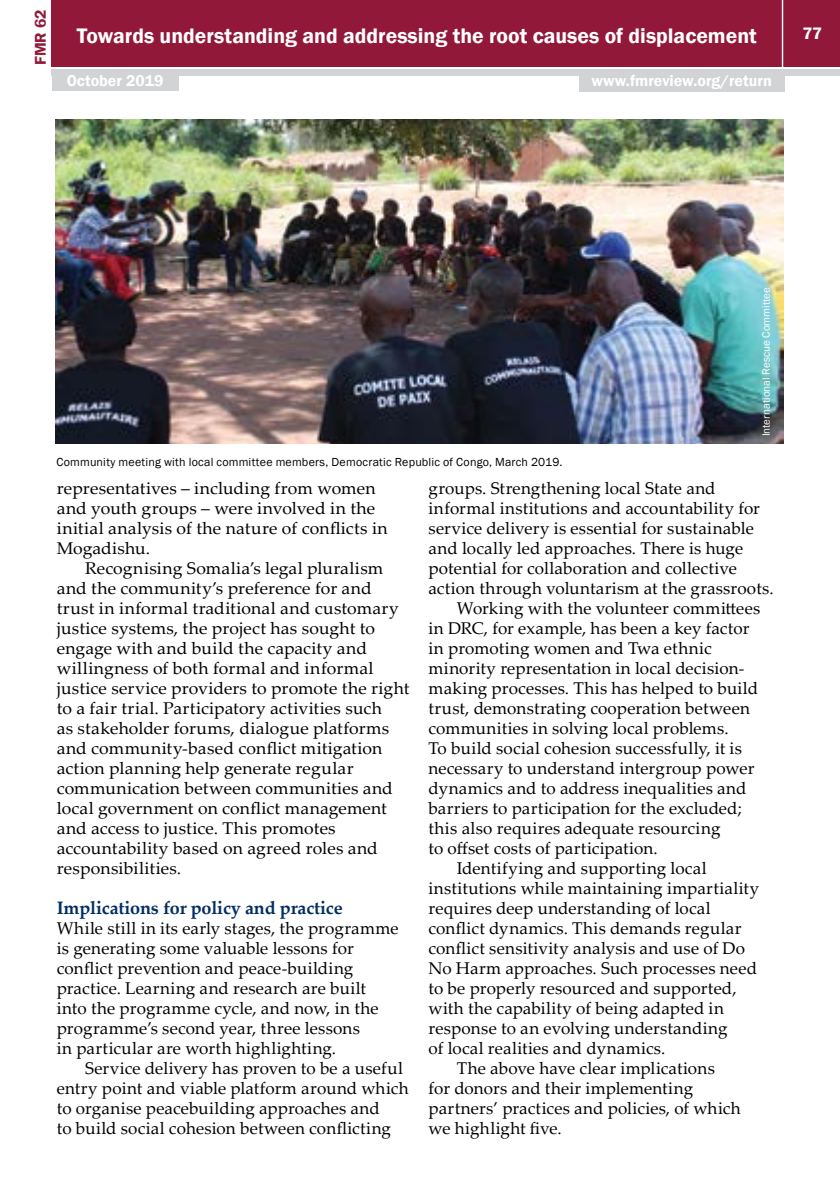
<style>
.page{position:relative;width:840px;height:1191px;background:#fff}
.page>*{position:absolute;margin:0;border:0;box-sizing:border-box;transform-origin:0 0}
.t1{font:600 21.6px "Franklin Gothic";color:#fff}
.t2{font:700 18px "Palatino Linotype";letter-spacing:-.01em;color:#002d62}
.t3{font:17px/20px "Palatino Linotype";letter-spacing:.01em;color:#000}
.t4{font:600 17px "Franklin Gothic";color:#fff}
.t5{font:600 16px "Franklin Gothic";color:#fff}
.t6{font:600 16px "Franklin Gothic";color:#92183a}
.t7{font:12px "Franklin Gothic";letter-spacing:.015em;color:#000}
.t8{font:11px "Franklin Gothic";color:#fff}
</style>
<div class="page">
<div style="left:52px;top:0;width:787px;height:66px;background:#92183a"></div>
<div style="left:52px;top:69px;width:787px;height:6px;background:#d1d3d4"></div>
<hr style="left:781px;top:0;width:1px;height:68px;background:#fff">
<div style="left:52px;top:73px;width:126px;height:18px;background:#d1d3d4"></div>
<div style="left:578px;top:74px;width:206px;height:18px;background:#d1d3d4"></div>
<img style="left:56px;top:119px;width:726px;height:325px">
<p class="t6" style="left:31px;top:65px;width:57px;rotate:-90deg">FMR 62</p>
<p class="t1" style="left:77px;top:22px;width:681px">Towards understanding and addressing the root causes of displacement</p>
<p class="t4" style="left:802px;top:23px;width:21px">77</p>
<p class="t5" style="left:67px;top:71px;width:98px">October 2019</p>
<p class="t5" style="left:591px;top:71px;width:182px">www.fmreview.org/return</p>
<p class="t7" style="left:56px;top:454px;width:507px">Community meeting with local committee members, Democratic Republic of Congo, March 2019.</p>
<p class="t8" style="left:758px;top:436px;width:151px;rotate:-90deg">International Rescue Committee</p>
<p class="t3" style="left:57px;top:477px;width:332px">representatives – including from women and youth groups – were involved in the initial analysis of the nature of conflicts in Mogadishu.</p>
<p class="t3" style="left:57px;top:557px;width:354px;text-indent:28px">Recognising Somalia’s legal pluralism and the community’s preference for and trust in informal traditional and customary justice systems, the project has sought to engage with and build the capacity and willingness of both formal and informal justice service providers to promote the right to a fair trial. Participatory activities such<br>as stakeholder forums, dialogue platforms and community-based conflict mitigation action planning help generate regular communication between communities and local government on conflict management and access to justice. This promotes accountability based on agreed roles and responsibilities.</p>
<p class="t2" style="left:57px;top:895px;width:287px">Implications for policy and practice</p>
<p class="t3" style="left:57px;top:917px;width:343px">While still in its early stages, the programme is generating some valuable lessons for conflict prevention and peace-building practice. Learning and research are built into the programme cycle, and now, in the programme’s second year, three lessons<br>in particular are worth highlighting.</p>
<p class="t3" style="left:57px;top:1057px;width:353px;text-indent:28px">Service delivery has proven to be a useful entry point and viable platform around which to organise peacebuilding approaches and<br>to build social cohesion between conflicting</p>
<p class="t3" style="left:428px;top:477px;width:288px">groups. Strengthening local State and</p>
<p class="t3" style="left:428px;top:497px;width:333px">informal institutions and accountability for</p>
<p class="t3" style="left:428px;top:517px;width:326px">service delivery is essential for sustainable</p>
<p class="t3" style="left:428px;top:537px;width:316px">and locally led approaches. There is huge</p>
<p class="t3" style="left:428px;top:557px;width:310px">potential for collaboration and collective</p>
<p class="t3" style="left:428px;top:577px;width:346px">action through voluntarism at the grassroots.</p>
<p class="t3" style="left:456px;top:597px;width:305px">Working with the volunteer committees</p>
<p class="t3" style="left:428px;top:617px;width:322px">in DRC, for example, has been a key factor</p>
<p class="t3" style="left:428px;top:637px;width:284px">in promoting women and Twa ethnic</p>
<p class="t3" style="left:428px;top:657px;width:317px">minority representation in local decision-</p>
<p class="t3" style="left:428px;top:677px;width:331px">making processes. This has helped to build</p>
<p class="t3" style="left:428px;top:697px;width:323px">trust, demonstrating cooperation between</p>
<p class="t3" style="left:428px;top:717px;width:301px">communities in solving local problems.</p>
<p class="t3" style="left:428px;top:737px;width:315px">To build social cohesion successfully, it is</p>
<p class="t3" style="left:428px;top:757px;width:327px">necessary to understand intergroup power</p>
<p class="t3" style="left:428px;top:777px;width:319px">dynamics and to address inequalities and</p>
<p class="t3" style="left:428px;top:797px;width:314px">barriers to participation for the excluded;</p>
<p class="t3" style="left:428px;top:817px;width:293px">this also requires adequate resourcing</p>
<p class="t3" style="left:428px;top:837px;width:230px">to offset costs of participation.</p>
<p class="t3" style="left:456px;top:857px;width:251px">Identifying and supporting local</p>
<p class="t3" style="left:428px;top:877px;width:332px">institutions while maintaining impartiality</p>
<p class="t3" style="left:428px;top:897px;width:283px">requires deep understanding of local</p>
<p class="t3" style="left:428px;top:917px;width:314px">conflict dynamics. This demands regular</p>
<p class="t3" style="left:428px;top:937px;width:318px">conflict sensitivity analysis and use of Do</p>
<p class="t3" style="left:428px;top:957px;width:330px">No Harm approaches. Such processes need</p>
<p class="t3" style="left:428px;top:977px;width:309px">to be properly resourced and supported,</p>
<p class="t3" style="left:428px;top:997px;width:297px">with the capability of being adapted in</p>
<p class="t3" style="left:428px;top:1017px;width:300px">response to an evolving understanding</p>
<p class="t3" style="left:428px;top:1037px;width:238px">of local realities and dynamics.</p>
<p class="t3" style="left:456px;top:1057px;width:259px">The above have clear implications</p>
<p class="t3" style="left:428px;top:1077px;width:266px">for donors and their implementing</p>
<p class="t3" style="left:428px;top:1097px;width:313px">partners’ practices and policies, of which</p>
<p class="t3" style="left:428px;top:1117px;width:134px">we highlight five.</p>
</div>
